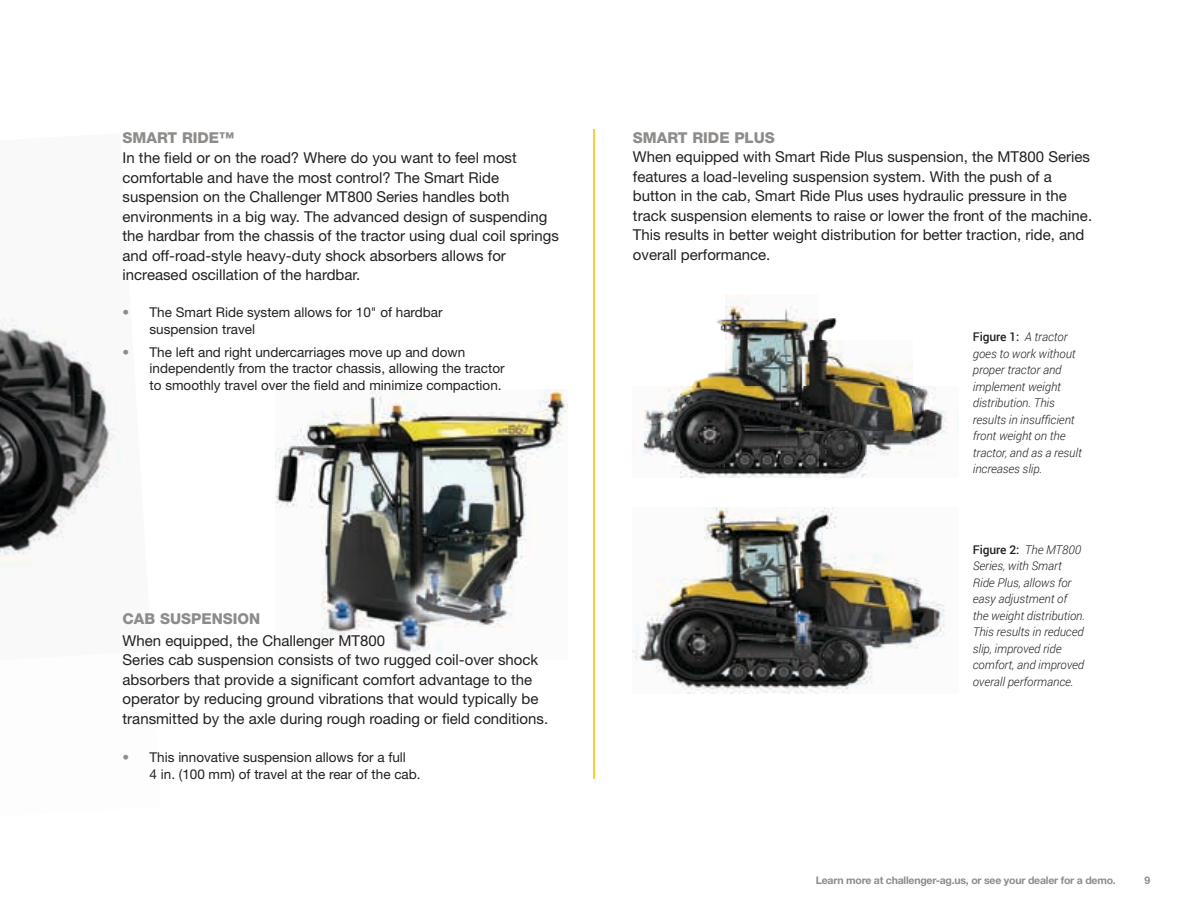
<style>
.page{position:relative;width:1188px;height:918px;background:#fff}
.page>*{position:absolute;margin:0;border:0;box-sizing:border-box;transform-origin:0 0}
.t1{font:15px/19.5px "Helvetica Neue LT Std";color:#231f20}
.t2{font:800 15px "Helvetica Neue LT Std";color:#8e8c8a}
.t3{font:13.5px/16.5px "Helvetica Neue LT Std";color:#231f20}
.t4{font:italic 300 12px/16.5px "Roboto";letter-spacing:-.005em;color:#231f20}
.t5{font:700 10.5px "Helvetica Neue LT Std";letter-spacing:-.02em;color:#8e8c8a}
.s1{color:#8e8c8a}
.s2{font-weight:500;font-style:normal}
</style>
<div class="page">
<img style="left:275px;top:390px;width:293px;height:262px">
<img style="left:0;top:319px;width:105px;height:73px">
<img style="left:0;top:392px;width:121px;height:175px">
<img style="left:633px;top:507px;width:312px;height:186px">
<img style="left:643px;top:295px;width:304px;height:183px">
<hr style="left:593px;top:129px;width:2px;height:650px;background:#ffce36">
<p class="t2" style="left:123px;top:128px;width:113px">SMART RIDE™</p>
<p class="t1" style="left:123px;top:148px;width:438px">In the field or on the road? Where do you want to feel most comfortable and have the most control? The Smart Ride suspension on the Challenger MT800 Series handles both environments in a big way. The advanced design of suspending the hardbar from the chassis of the tractor using dual coil springs and off-road-style heavy-duty shock absorbers allows for increased oscillation of the hardbar.</p>
<p class="t3" style="left:150px;top:304px;width:295px;text-indent:-27px"><span class="s1">•</span> The Smart Ride system allows for 10" of hardbar suspension travel</p>
<p class="t3" style="left:150px;top:344px;width:357px;text-indent:-27px"><span class="s1">•</span> The left and right undercarriages move up and down independently from the tractor chassis, allowing the tractor to smoothly travel over the field and minimize compaction.</p>
<p class="t2" style="left:123px;top:610px;width:139px">CAB SUSPENSION</p>
<p class="t1" style="left:123px;top:631px;width:427px">When equipped, the Challenger MT800<br>Series cab suspension consists of two rugged coil-over shock absorbers that provide a significant comfort advantage to the operator by reducing ground vibrations that would typically be transmitted by the axle during rough roading or field conditions.</p>
<p class="t3" style="left:150px;top:749px;width:273px;text-indent:-27px"><span class="s1">•</span> This innovative suspension allows for a full<br>4 in. (100 mm) of travel at the rear of the cab.</p>
<p class="t2" style="left:633px;top:128px;width:143px">SMART RIDE PLUS</p>
<p class="t1" style="left:633px;top:147px;width:461px">When equipped with Smart Ride Plus suspension, the MT800 Series features a load-leveling suspension system. With the push of a button in the cab, Smart Ride Plus uses hydraulic pressure in the track suspension elements to raise or lower the front of the machine.<br>This results in better weight distribution for better traction, ride, and overall performance.</p>
<p class="t4" style="left:973px;top:328px;width:110px"><span class="s2">Figure 1:</span> A tractor goes to work without proper tractor and implement weight distribution. This results in insufficient front weight on the tractor, and as a result increases slip.</p>
<p class="t4" style="left:973px;top:541px;width:114px"><span class="s2">Figure 2:</span> The MT800<br>Series, with Smart<br>Ride Plus, allows for easy adjustment of the weight distribution.<br>This results in reduced slip, improved ride comfort, and improved overall performance.</p>
<p class="t5" style="left:816px;top:874px;width:302px">Learn more at challenger-ag.us, or see your dealer for a demo.</p>
<p class="t5" style="left:1145px;top:874px;width:7px">9</p>
</div>
